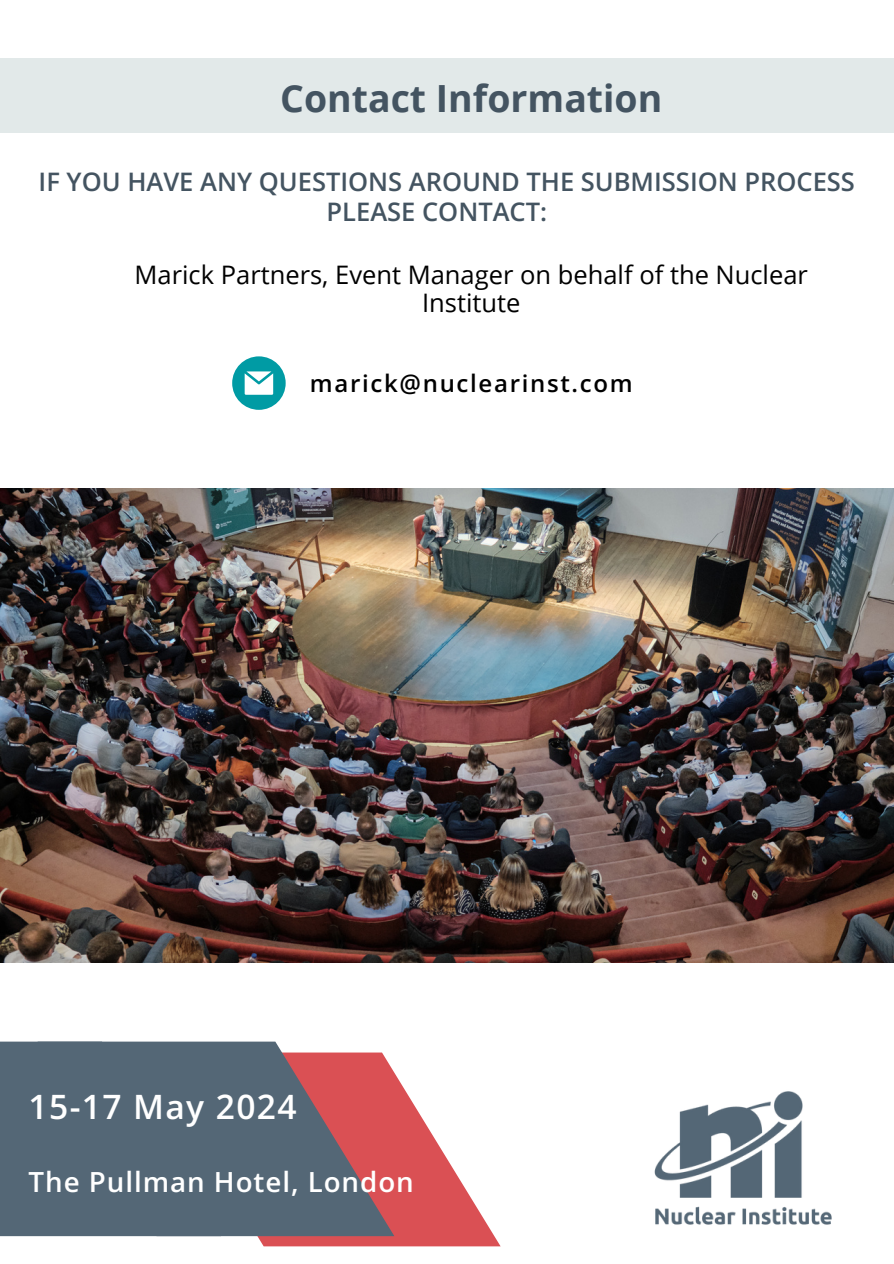
<style>
.page{position:relative;width:894px;height:1264px;background:#fff}
.page>*{position:absolute;margin:0;border:0;box-sizing:border-box;transform-origin:0 0}
.t1{font:700 37.35px "Open Sans";color:#445461}
.t2{font:600 33.6px "Open Sans";letter-spacing:.04em;color:#fff}
.t3{font:600 27.75px "Open Sans";letter-spacing:.035em;color:#fff}
.t4{font:600 25.5px/30.3px "Open Sans";color:#445461}
.t5{font:25.5px/28.2px "Open Sans";color:#000;text-align:center}
.t6{font:600 24px "Open Sans";letter-spacing:.07em;color:#000}
</style>
<div class="page">
<div style="left:0;top:58px;width:893px;height:75px;background:#e2e9e9"></div>
<svg style="left:232px;top:356px;width:53px;height:54px"></svg>
<img style="left:654px;top:1091px;width:178px;height:134px">
<svg style="left:145px;top:1072px;width:355px;height:174px;fill:#da5359"></svg>
<svg style="left:221px;top:1041px;width:173px;height:195px;background:#836671"></svg>
<div style="left:0;top:1041px;width:221px;height:195px;background:#546776"></div>
<img style="left:0;top:488px;width:893px;height:474px">
<p class="t1" style="left:280px;top:72px;width:383px">Contact Information</p>
<p class="t4" style="left:326px;top:166px;width:529px;text-indent:-288px">IF YOU HAVE ANY QUESTIONS AROUND THE SUBMISSION PROCESS<br>PLEASE CONTACT:</p>
<p class="t5" style="left:134px;top:260px;width:674px">Marick Partners, Event Manager on behalf of the Nuclear<br>Institute</p>
<p class="t6" style="left:310px;top:366px;width:324px">marick@nuclearinst.com</p>
<p class="t2" style="left:28px;top:1083px;width:269px">15-17 May 2024</p>
<p class="t3" style="left:28px;top:1162px;width:387px">The Pullman Hotel, London</p>
</div>
